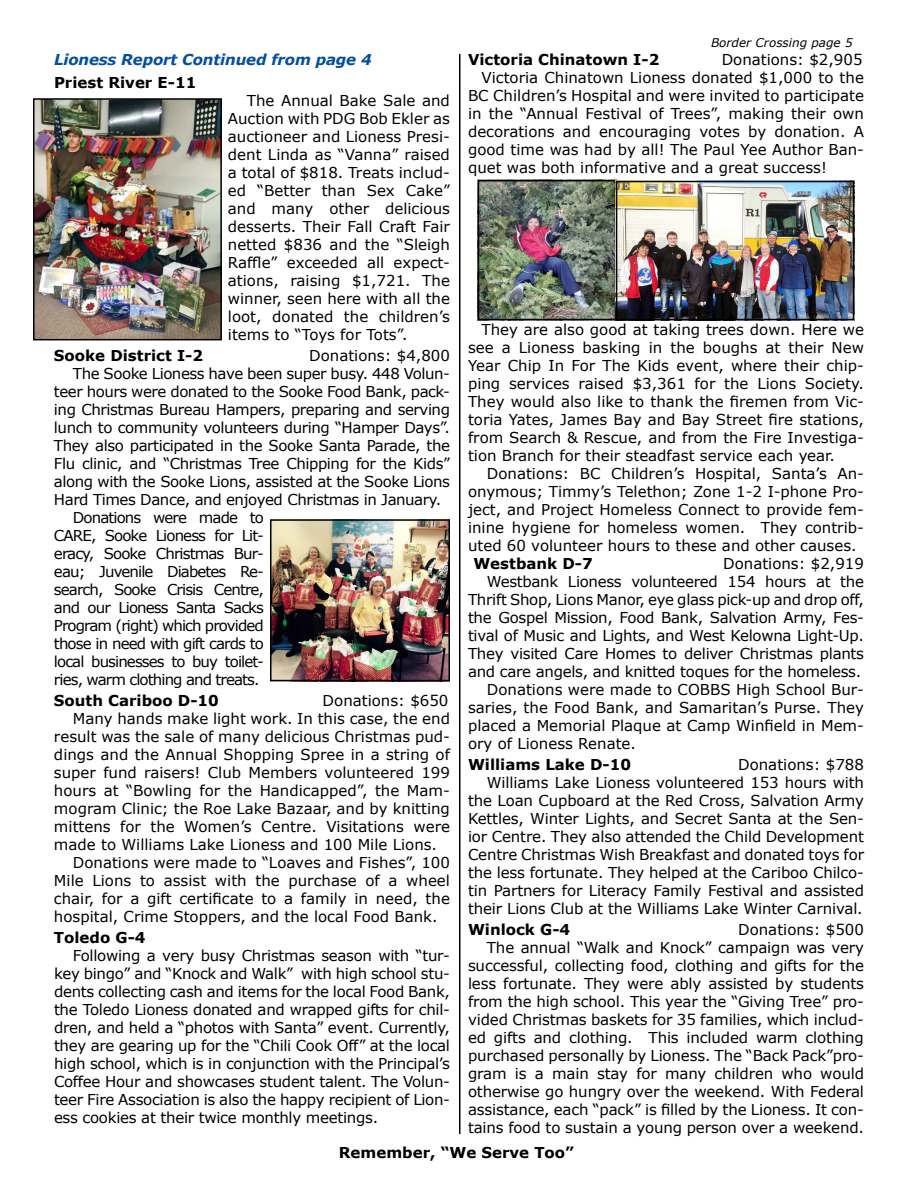
<style>
.page{position:relative;width:918px;height:1188px;background:#fff}
.page>*{position:absolute;margin:0;border:0;box-sizing:border-box;transform-origin:0 0}
.t1{font:15px/18px "Verdana";letter-spacing:-.01em;color:#000;text-align:justify}
.t2{font:15px "Verdana";letter-spacing:-.03em;color:#000}
.t3{font:15px "Verdana";letter-spacing:-.06em;color:#000}
.t4{font:700 15px "Verdana";color:#000}
.t5{font:italic 700 15px "Verdana";letter-spacing:-.01em;color:#034ea2}
.t6{font:italic 12px "Verdana";color:#000}
</style>
<div class="page">
<hr style="left:459px;top:54px;width:1px;height:1080px;background:#000">
<img style="left:36px;top:101px;width:183px;height:236px">
<div style="left:33px;top:98px;width:189px;height:242px;border:2px solid #000"></div>
<img style="left:273px;top:522px;width:174px;height:156px">
<div style="left:270px;top:519px;width:180px;height:162px;border:2px solid #000"></div>
<img style="left:481px;top:180px;width:373px;height:137px">
<div style="left:478px;top:180px;width:138px;height:140px;border:2px solid #000"></div>
<div style="left:616px;top:181px;width:238px;height:139px;border:2px solid #000"></div>
<p class="t6" style="left:711px;top:35px;width:143px">Border Crossing page 5</p>
<p class="t4" style="left:468px;top:50px;width:193px">Victoria Chinatown I-2</p>
<p class="t1" style="left:722px;top:51px;width:142px">Donations: $2,905</p>
<p class="t1" style="left:482px;top:69px;width:384px">Victoria Chinatown Lioness donated $1,000 to the</p>
<p class="t1" style="left:468px;top:87px;width:397px">BC Children’s Hospital and were invited to participate</p>
<p class="t1" style="left:468px;top:105px;width:398px">in the “Annual Festival of Trees”, making their own</p>
<p class="t1" style="left:468px;top:123px;width:398px">decorations and encouraging votes by donation. A</p>
<p class="t1" style="left:468px;top:141px;width:397px">good time was had by all! The Paul Yee Author Ban-</p>
<p class="t1" style="left:468px;top:159px;width:361px">quet was both informative and a great success!</p>
<p class="t5" style="left:54px;top:50px;width:319px">Lioness Report Continued from page 4</p>
<p class="t4" style="left:54px;top:72px;width:144px">Priest River E-11</p>
<p class="t1" style="left:228px;top:91px;width:224px;text-indent:19px">The Annual Bake Sale and Auction with PDG Bob Ekler as auctioneer and Lioness Presi&shy;dent Linda as “Vanna” raised a total of $818. Treats includ&shy;ed “Better than Sex Cake” and many other delicious desserts. Their Fall Craft Fair netted $836 and the “Sleigh Raffle” exceeded all expect&shy;ations, raising $1,721. The winner, seen here with all the loot, donated the children’s items to “Toys for Tots”.</p>
<p class="t4" style="left:54px;top:345px;width:151px">Sooke District I-2</p>
<p class="t1" style="left:309px;top:346px;width:142px">Donations: $4,800</p>
<p class="t2" style="left:73px;top:364px;width:379px">The Sooke Lioness have been super busy. 448 Volun-</p>
<p class="t2" style="left:54px;top:382px;width:397px">teer hours were donated to the Sooke Food Bank, pack-</p>
<p class="t2" style="left:54px;top:400px;width:398px">ing Christmas Bureau Hampers, preparing and serving</p>
<p class="t2" style="left:54px;top:418px;width:398px">lunch to community volunteers during “Hamper Days”.</p>
<p class="t2" style="left:54px;top:436px;width:398px">They also participated in the Sooke Santa Parade, the</p>
<p class="t2" style="left:54px;top:454px;width:398px">Flu clinic, and “Christmas Tree Chipping for the Kids”</p>
<p class="t2" style="left:54px;top:472px;width:398px">along with the Sooke Lions, assisted at the Sooke Lions</p>
<p class="t2" style="left:54px;top:490px;width:389px">Hard Times Dance, and enjoyed Christmas in January.</p>
<p class="t3" style="left:73px;top:508px;width:193px">Donations were made to</p>
<p class="t3" style="left:54px;top:526px;width:211px">CARE, Sooke Lioness for Lit-</p>
<p class="t3" style="left:54px;top:544px;width:211px">eracy, Sooke Christmas Bur-</p>
<p class="t3" style="left:54px;top:562px;width:212px">eau; Juvenile Diabetes Re-</p>
<p class="t3" style="left:54px;top:580px;width:212px">search, Sooke Crisis Centre,</p>
<p class="t3" style="left:54px;top:598px;width:212px">and our Lioness Santa Sacks</p>
<p class="t3" style="left:54px;top:616px;width:212px">Program (right) which provided</p>
<p class="t3" style="left:54px;top:634px;width:212px">those in need with gift cards to</p>
<p class="t3" style="left:54px;top:652px;width:211px">local businesses to buy toilet-</p>
<p class="t3" style="left:54px;top:670px;width:207px">ries, warm clothing and treats.</p>
<p class="t4" style="left:54px;top:690px;width:166px">South Cariboo D-10</p>
<p class="t1" style="left:323px;top:691px;width:127px">Donations: $650</p>
<p class="t1" style="left:73px;top:709px;width:379px">Many hands make light work. In this case, the end</p>
<p class="t1" style="left:54px;top:727px;width:397px">result was the sale of many delicious Christmas pud-</p>
<p class="t1" style="left:54px;top:745px;width:398px">dings and the Annual Shopping Spree in a string of</p>
<p class="t1" style="left:54px;top:763px;width:398px">super fund raisers! Club Members volunteered 199</p>
<p class="t1" style="left:54px;top:781px;width:397px">hours at “Bowling for the Handicapped”, the Mam-</p>
<p class="t1" style="left:54px;top:799px;width:397px">mogram Clinic; the Roe Lake Bazaar, and by knitting</p>
<p class="t1" style="left:54px;top:817px;width:398px">mittens for the Women’s Centre. Visitations were</p>
<p class="t1" style="left:54px;top:835px;width:385px">made to Williams Lake Lioness and 100 Mile Lions.</p>
<p class="t1" style="left:73px;top:853px;width:379px">Donations were made to “Loaves and Fishes”, 100</p>
<p class="t1" style="left:54px;top:871px;width:398px">Mile Lions to assist with the purchase of a wheel</p>
<p class="t1" style="left:54px;top:889px;width:398px">chair, for a gift certificate to a family in need, the</p>
<p class="t1" style="left:54px;top:907px;width:385px">hospital, Crime Stoppers, and the local Food Bank.</p>
<p class="t4" style="left:54px;top:927px;width:93px">Toledo G-4</p>
<p class="t1" style="left:54px;top:946px;width:398px;text-indent:19px">Following a very busy Christmas season with “tur&shy;key bingo” and “Knock and Walk” with high school stu&shy;dents collecting cash and items for the local Food Bank, the Toledo Lioness donated and wrapped gifts for chil&shy;dren, and held a “photos with Santa” event. Currently, they are gearing up for the “Chili Cook Off” at the local high school, which is in conjunction with the Principal’s Coffee Hour and showcases student talent. The Volun&shy;teer Fire Association is also the happy recipient of Lion&shy;ess cookies at their twice monthly meetings.</p>
<p class="t1" style="left:468px;top:321px;width:398px;text-indent:14px">They are also good at taking trees down. Here we see a Lioness basking in the boughs at their New Year Chip In For The Kids event, where their chip&shy;ping services raised $3,361 for the Lions Society.<br>They would also like to thank the firemen from Vic&shy;toria Yates, James Bay and Bay Street fire stations, from Search &amp; Rescue, and from the Fire Investiga&shy;tion Branch for their steadfast service each year.</p>
<p class="t1" style="left:468px;top:465px;width:398px;text-indent:19px">Donations: BC Children’s Hospital, Santa’s An&shy;onymous; Timmy’s Telethon; Zone 1-2 I-phone Pro&shy;ject, and Project Homeless Connect to provide fem&shy;inine hygiene for homeless women. They contrib&shy;uted 60 volunteer hours to these and other causes.</p>
<p class="t4" style="left:473px;top:554px;width:121px">Westbank D-7</p>
<p class="t1" style="left:723px;top:555px;width:142px">Donations: $2,919</p>
<p class="t1" style="left:487px;top:573px;width:379px">Westbank Lioness volunteered 154 hours at the</p>
<p class="t1" style="left:468px;top:591px;width:398px">Thrift Shop, Lions Manor, eye glass pick-up and drop off,</p>
<p class="t1" style="left:468px;top:609px;width:398px">the Gospel Mission, Food Bank, Salvation Army, Fes-</p>
<p class="t1" style="left:468px;top:627px;width:398px">tival of Music and Lights, and West Kelowna Light-Up.</p>
<p class="t1" style="left:468px;top:645px;width:398px">They visited Care Homes to deliver Christmas plants</p>
<p class="t1" style="left:468px;top:663px;width:395px">and care angels, and knitted toques for the homeless.</p>
<p class="t1" style="left:487px;top:681px;width:379px">Donations were made to COBBS High School Bur-</p>
<p class="t1" style="left:468px;top:699px;width:398px">saries, the Food Bank, and Samaritan’s Purse. They</p>
<p class="t1" style="left:468px;top:717px;width:397px">placed a Memorial Plaque at Camp Winfield in Mem-</p>
<p class="t1" style="left:468px;top:735px;width:170px">ory of Lioness Renate.</p>
<p class="t4" style="left:468px;top:755px;width:165px">Williams Lake D-10</p>
<p class="t1" style="left:468px;top:756px;width:398px;text-align:right">Donations: $788<br>Williams Lake Lioness volunteered 153 hours with the Loan Cupboard at the Red Cross, Salvation Army Kettles, Winter Lights, and Secret Santa at the Sen&shy;ior Centre. They also attended the Child Development Centre Christmas Wish Breakfast and donated toys for the less fortunate. They helped at the Cariboo Chilco&shy;tin Partners for Literacy Family Festival and assisted their Lions Club at the Williams Lake Winter Carnival.</p>
<p class="t4" style="left:468px;top:920px;width:104px">Winlock G-4</p>
<p class="t1" style="left:468px;top:921px;width:398px;text-align:right">Donations: $500<br>The annual “Walk and Knock” campaign was very successful, collecting food, clothing and gifts for the less fortunate. They were ably assisted by students from the high school. This year the “Giving Tree” pro&shy;vided Christmas baskets for 35 families, which includ&shy;ed gifts and clothing. This included warm clothing purchased personally by Lioness. The “Back Pack”pro&shy;gram is a main stay for many children who would otherwise go hungry over the weekend. With Federal assistance, each “pack” is filled by the Lioness. It con&shy;tains food to sustain a young person over a weekend.</p>
<p class="t4" style="left:339px;top:1143px;width:237px">Remember, “We Serve Too”</p>
</div>
